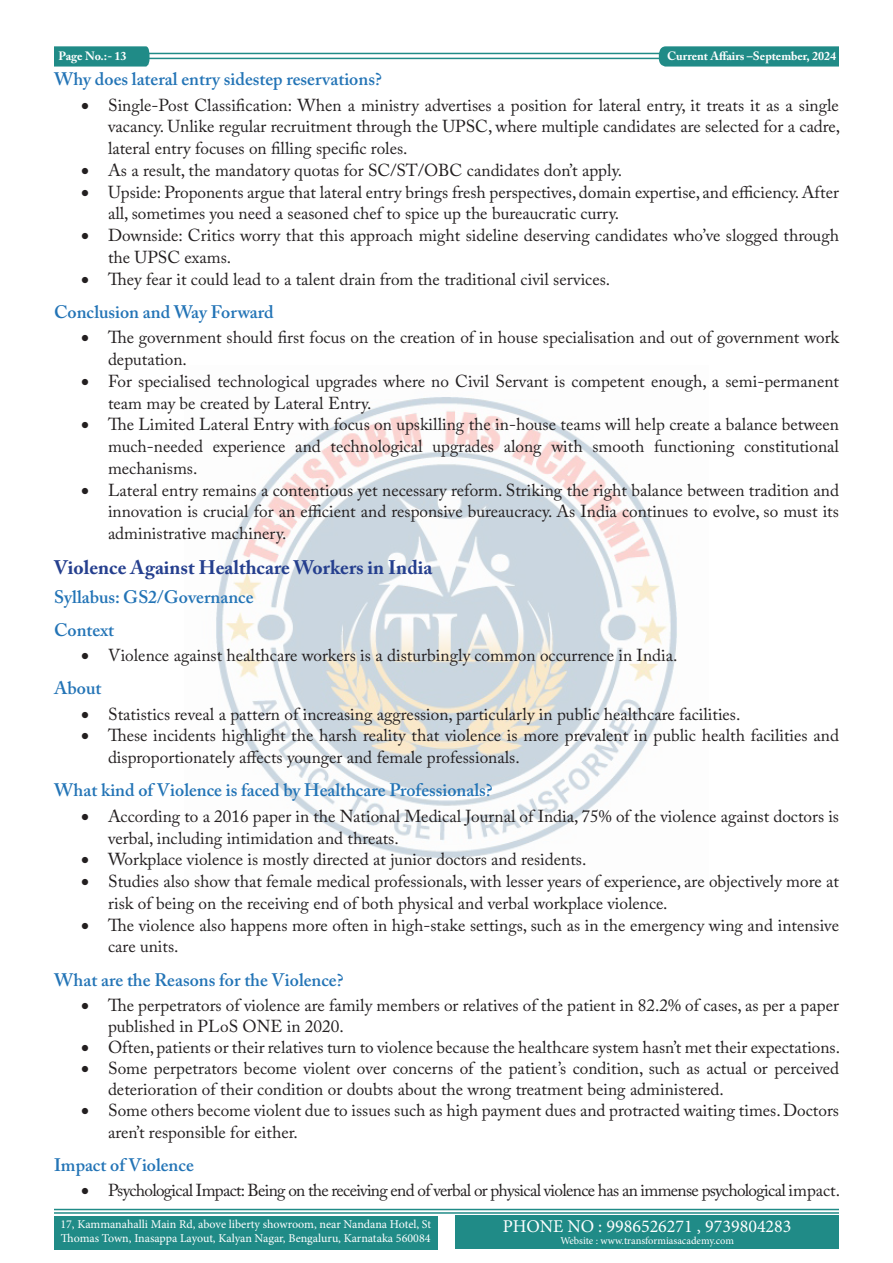
<style>
.page{position:relative;width:893px;height:1263px;background:#fff}
.page>*{position:absolute;margin:0;border:0;box-sizing:border-box;transform-origin:0 0}
.Main_Heading{font:700 19.5px "Adobe Caslon Pro";color:#253f8e}
.Sub_heading{font:600 18px "Adobe Caslon Pro";color:#2374b6}
.t1{font:18px "Minion Pro";color:#fff}
.t2{font:17.25px/21.8px "Adobe Caslon Pro";color:#231f20}
.t3{font:17.25px "Adobe Caslon Pro";letter-spacing:-.04em;color:#231f20}
.t4{font:12px/14.4px "Minion Pro";letter-spacing:-.005em;color:#fff}
.t5{font:700 12px "Adobe Caslon Pro";color:#fff}
.t6{font:10.5px "Minion Pro";color:#fff}
</style>
<div class="page">
<hr style="left:148px;top:53px;width:691px;height:1px;background:#208b87">
<hr style="left:148px;top:58px;width:690px;height:1px;background:#208b87">
<svg style="left:54px;top:46px;width:96px;height:21px;background:#2a908c"></svg>
<svg style="left:659px;top:46px;width:180px;height:21px;background:#29908c"></svg>
<hr style="left:54px;top:1209px;width:785px;height:1px;background:#208b87">
<hr style="left:54px;top:1212px;width:785px;height:2px;background:#208b87">
<div style="left:54px;top:1216px;width:383px;height:33px;background:#208b87"></div>
<div style="left:455px;top:1216px;width:384px;height:33px;background:#208b87"></div>
<img style="left:216px;top:397px;width:461px;height:461px">
<p class="t5" style="left:59px;top:49px;width:70px">Page No.:- 13</p>
<p class="t5" style="left:667px;top:49px;width:170px">Current Affairs –September, 2024</p>
<p class="Sub_heading" style="left:54px;top:68px;width:329px">Why does lateral entry sidestep reservations?</p>
<p class="t2" style="left:108px;top:94px;width:734px;text-align:justify;text-indent:-27px">• Single-Post Classification: When a ministry advertises a position for lateral entry, it treats it as a single vacancy. Unlike regular recruitment through the UPSC, where multiple candidates are selected for a cadre, lateral entry focuses on filling specific roles.</p>
<p class="t2" style="left:81px;top:159px;width:543px">• As a result, the mandatory quotas for SC/ST/OBC candidates don’t apply.</p>
<p class="t2" style="left:108px;top:181px;width:732px;text-indent:-27px">• Upside: Proponents argue that lateral entry brings fresh perspectives, domain expertise, and efficiency. After all, sometimes you need a seasoned chef to spice up the bureaucratic curry.</p>
<p class="t2" style="left:108px;top:224px;width:732px;text-indent:-27px">• Downside: Critics worry that this approach might sideline deserving candidates who’ve slogged through the UPSC exams.</p>
<p class="t2" style="left:81px;top:268px;width:531px">• They fear it could lead to a talent drain from the traditional civil services.</p>
<p class="Sub_heading" style="left:54px;top:301px;width:221px">Conclusion and Way Forward</p>
<p class="t2" style="left:108px;top:326px;width:732px;text-indent:-27px">• The government should first focus on the creation of in house specialisation and out of government work deputation.</p>
<p class="t2" style="left:108px;top:370px;width:732px;text-indent:-27px">• For specialised technological upgrades where no Civil Servant is competent enough, a semi-permanent team may be created by Lateral Entry.</p>
<p class="t2" style="left:108px;top:413px;width:732px;text-align:justify;text-indent:-27px">• The Limited Lateral Entry with focus on upskilling the in-house teams will help create a balance between much-needed experience and technological upgrades along with smooth functioning constitutional mechanisms.</p>
<p class="t2" style="left:108px;top:479px;width:732px;text-align:justify;text-indent:-27px">• Lateral entry remains a contentious yet necessary reform. Striking the right balance between tradition and innovation is crucial for an efficient and responsive bureaucracy. As India continues to evolve, so must its administrative machinery.</p>
<p class="Main_Heading" style="left:54px;top:556px;width:380px">Violence Against Healthcare Workers in India</p>
<p class="Sub_heading" style="left:54px;top:586px;width:201px">Syllabus: GS2/Governance</p>
<p class="Sub_heading" style="left:54px;top:619px;width:62px">Context</p>
<p class="t2" style="left:81px;top:644px;width:598px">• Violence against healthcare workers is a disturbingly common occurrence in India.</p>
<p class="Sub_heading" style="left:54px;top:677px;width:49px">About</p>
<p class="t2" style="left:81px;top:703px;width:661px">• Statistics reveal a pattern of increasing aggression, particularly in public healthcare facilities.</p>
<p class="t2" style="left:108px;top:725px;width:732px;text-indent:-27px">• These incidents highlight the harsh reality that violence is more prevalent in public health facilities and disproportionately affects younger and female professionals.</p>
<p class="Sub_heading" style="left:54px;top:780px;width:440px">What kind of Violence is faced by Healthcare Professionals?</p>
<p class="t2" style="left:108px;top:805px;width:733px;text-indent:-27px">• According to a 2016 paper in the National Medical Journal of India, 75% of the violence against doctors is verbal, including intimidation and threats.</p>
<p class="t2" style="left:81px;top:848px;width:507px">• Workplace violence is mostly directed at junior doctors and residents.</p>
<p class="t2" style="left:108px;top:870px;width:732px;text-indent:-27px">• Studies also show that female medical professionals, with lesser years of experience, are objectively more at risk of being on the receiving end of both physical and verbal workplace violence.</p>
<p class="t2" style="left:108px;top:914px;width:732px;text-indent:-27px">• The violence also happens more often in high-stake settings, such as in the emergency wing and intensive care units.</p>
<p class="Sub_heading" style="left:54px;top:969px;width:291px">What are the Reasons for the Violence?</p>
<p class="t2" style="left:108px;top:994px;width:732px;line-height:21px;text-indent:-27px">• The perpetrators of violence are family members or relatives of the patient in 82.2% of cases, as per a paper published in PLoS ONE in 2020.</p>
<p class="t2" style="left:81px;top:1036px;width:761px">• Often, patients or their relatives turn to violence because the healthcare system hasn’t met their expectations.</p>
<p class="t2" style="left:108px;top:1057px;width:732px;line-height:21px;text-indent:-27px">• Some perpetrators become violent over concerns of the patient’s condition, such as actual or perceived deterioration of their condition or doubts about the wrong treatment being administered.</p>
<p class="t2" style="left:108px;top:1099px;width:733px;text-indent:-27px">• Some others become violent due to issues such as high payment dues and protracted waiting times. Doctors aren’t responsible for either.</p>
<p class="Sub_heading" style="left:54px;top:1154px;width:141px">Impact of Violence</p>
<p class="t3" style="left:81px;top:1180px;width:761px">• Psychological Impact: Being on the receiving end of verbal or physical violence has an immense psychological impact.</p>
<p class="t4" style="left:60px;top:1217px;width:372px">17, Kammanahalli Main Rd, above liberty showroom, near Nandana Hotel, St<br>Thomas Town, Inasappa Layout, Kalyan Nagar, Bengaluru, Karnataka 560084</p>
<p class="t1" style="left:503px;top:1214px;width:290px">PHONE NO : 9986526271 , 9739804283</p>
<p class="t6" style="left:560px;top:1234px;width:175px">Website : www.transformiasacademy.com</p>
</div>
